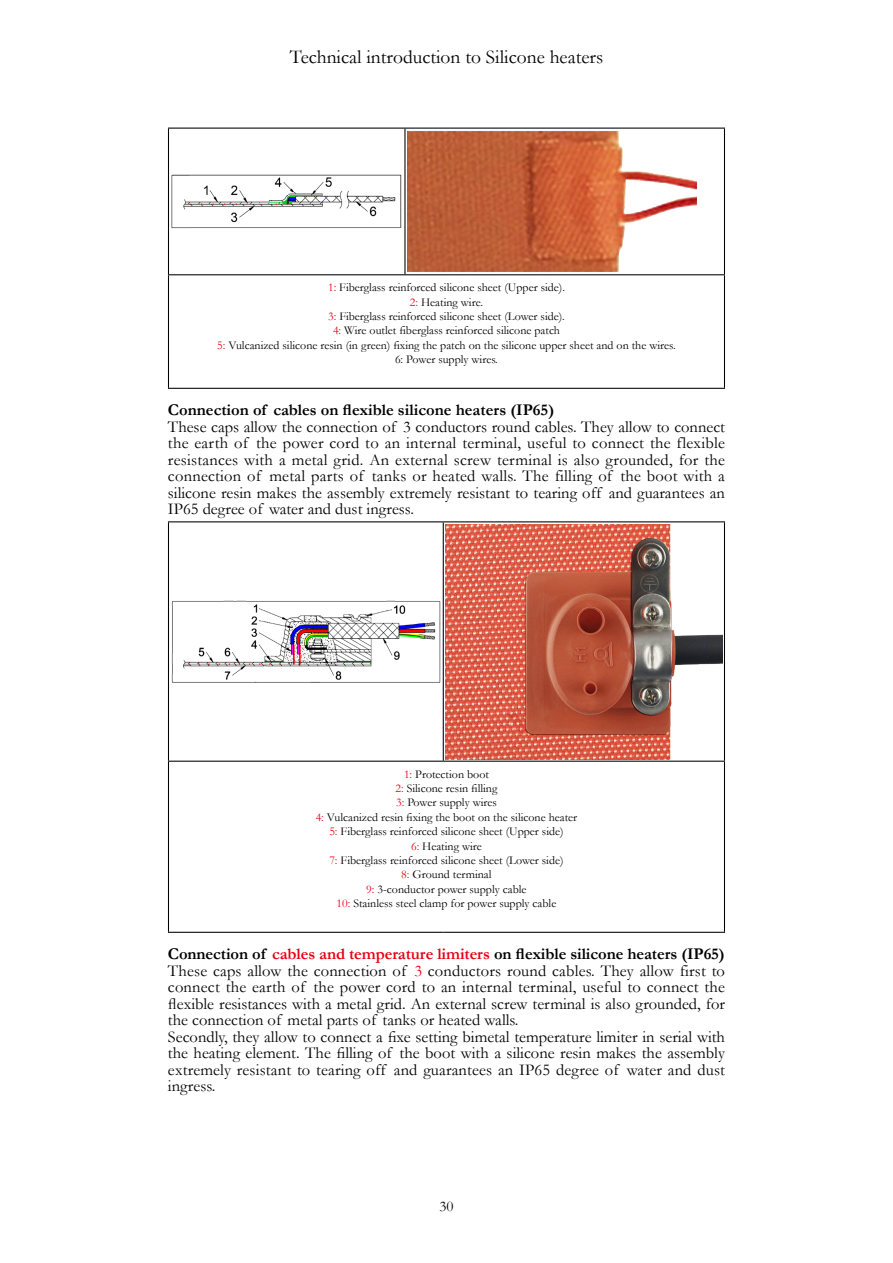
<style>
.page{position:relative;width:893px;height:1263px;background:#fff}
.page>*{position:absolute;margin:0;border:0;box-sizing:border-box;transform-origin:0 0}
.t1{font:19.5px "Garamond";color:#000}
.t2{font:16.5px/16.5px "Garamond";color:#000;text-align:justify}
.t3{font:700 16.5px "Garamond";color:#000}
.t4{font:15px "Garamond";color:#000}
.t5{font:12px/14.4px "Garamond";color:#000;text-align:center}
.s1{color:#e60012}
.s2{font-weight:700}
.s3{font-weight:700;color:#e60012}
</style>
<div class="page">
<hr style="left:168px;top:128px;width:237px;height:1px;background:#000">
<hr style="left:168px;top:129px;width:1px;height:145px;background:#000">
<hr style="left:405px;top:128px;width:320px;height:1px;background:#000">
<hr style="left:404px;top:129px;width:1px;height:145px;background:#000">
<hr style="left:724px;top:129px;width:1px;height:145px;background:#000">
<hr style="left:168px;top:274px;width:237px;height:1px;background:#000">
<hr style="left:168px;top:275px;width:1px;height:113px;background:#000">
<hr style="left:405px;top:274px;width:320px;height:1px;background:#000">
<hr style="left:724px;top:275px;width:1px;height:113px;background:#000">
<hr style="left:168px;top:388px;width:237px;height:1px;background:#000">
<hr style="left:405px;top:388px;width:320px;height:1px;background:#000">
<img style="left:171px;top:174px;width:231px;height:55px">
<img style="left:407px;top:131px;width:290px;height:141px">
<hr style="left:168px;top:521px;width:275px;height:1px;background:#000">
<hr style="left:168px;top:522px;width:1px;height:239px;background:#000">
<hr style="left:443px;top:521px;width:282px;height:1px;background:#000">
<hr style="left:443px;top:522px;width:1px;height:239px;background:#000">
<hr style="left:724px;top:522px;width:1px;height:239px;background:#000">
<hr style="left:168px;top:761px;width:275px;height:1px;background:#000">
<hr style="left:168px;top:762px;width:1px;height:170px;background:#000">
<hr style="left:443px;top:761px;width:282px;height:1px;background:#000">
<hr style="left:724px;top:762px;width:1px;height:170px;background:#000">
<hr style="left:168px;top:932px;width:275px;height:1px;background:#000">
<hr style="left:443px;top:932px;width:282px;height:1px;background:#000">
<img style="left:171px;top:600px;width:270px;height:83px">
<img style="left:445px;top:524px;width:277px;height:235px">
<p class="t1" style="left:290px;top:43px;width:315px">Technical introduction to Silicone heaters</p>
<p class="t5" style="left:217px;top:280px;width:460px"><span class="s1">1:</span> Fiberglass reinforced silicone sheet (Upper side).<br><span class="s1">2:</span> Heating wire.<br><span class="s1">3:</span> Fiberglass reinforced silicone sheet (Lower side).<br><span class="s1">4:</span> Wire outlet fiberglass reinforced silicone patch<br><span class="s1">5:</span> Vulcanized silicone resin (in green) fixing the patch on the silicone upper sheet and on the wires.<br>6: Power supply wires.</p>
<p class="t3" style="left:168px;top:399px;width:388px">Connection of cables on flexible silicone heaters (IP65)</p>
<p class="t2" style="left:168px;top:418px;width:559px">These caps allow the connection of 3 conductors round cables. They allow to connect the earth of the power cord to an internal terminal, useful to connect the flexible resistances with a metal grid. An external screw terminal is also grounded, for the connection of metal parts of tanks or heated walls. The filling of the boot with a silicone resin makes the assembly extremely resistant to tearing off and guarantees an IP65 degree of water and dust ingress.</p>
<p class="t5" style="left:316px;top:766px;width:263px"><span class="s1">1:</span> Protection boot<br><span class="s1">2:</span> Silicone resin filling<br><span class="s1">3:</span> Power supply wires<br><span class="s1">4:</span> Vulcanized resin fixing the boot on the silicone heater <span class="s1">5:</span> Fiberglass reinforced silicone sheet (Upper side)<br><span class="s1">6:</span> Heating wire<br><span class="s1">7:</span> Fiberglass reinforced silicone sheet (Lower side)<br><span class="s1">8:</span> Ground terminal<br><span class="s1">9:</span> 3-conductor power supply cable<br><span class="s1">10:</span> Stainless steel clamp for power supply cable</p>
<p class="t2" style="left:168px;top:945px;width:559px;text-align:left"><span class="s2">Connection of</span> <span class="s3">cables and temperature limiters</span> <span class="s2">on flexible silicone heaters (IP65)<br></span>These caps allow the connection of <span class="s1">3</span> conductors round cables. They allow first to connect the earth of the power cord to an internal terminal, useful to connect the flexible resistances with a metal grid. An external screw terminal is also grounded, for the connection of metal parts of tanks or heated walls.<br>Secondly, they allow to connect a fixe setting bimetal temperature limiter in serial with the heating element. The filling of the boot with a silicone resin makes the assembly extremely resistant to tearing off and guarantees an IP65 degree of water and dust ingress.</p>
<p class="t4" style="left:439px;top:1196px;width:16px">30</p>
</div>
